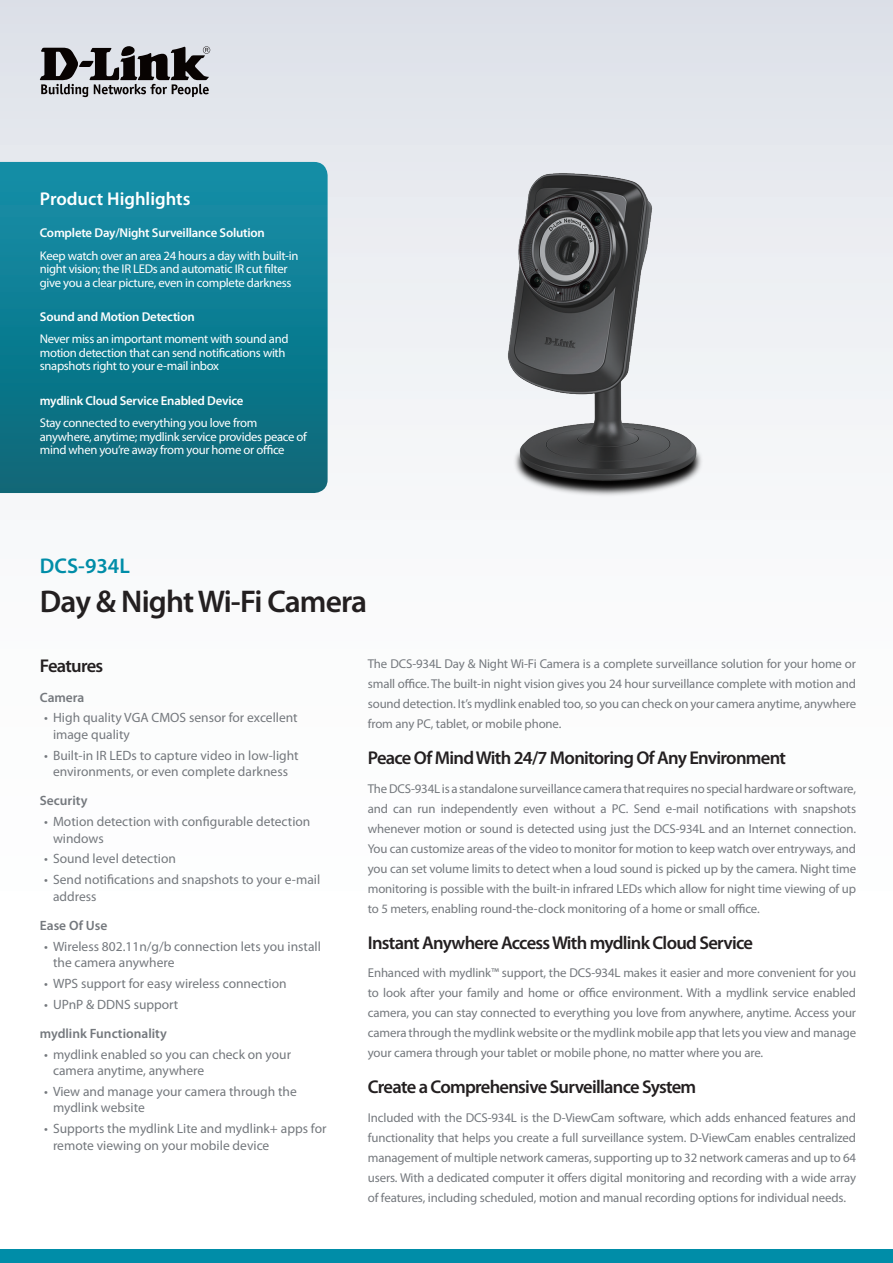
<style>
.page{position:relative;width:893px;height:1263px;background:#fff}
.page>*{position:absolute;margin:0;border:0;box-sizing:border-box;transform-origin:0 0}
.t1{font:600 31.5px "Myriad Pro";letter-spacing:-.025em;color:#231f20}
.t2{font:600 21.3px "Myriad Pro";color:#008da8}
.t3{font:600 18.6px "Myriad Pro";letter-spacing:-.04em;color:#231f20}
.t4{font:600 18.6px "Myriad Pro";color:#fff}
.t5{font:13.5px/16.5px "Myriad Pro";color:#74787d}
.t6{font:600 13.5px "Myriad Pro";color:#74787d}
.t7{font:12.9px/20px "Myriad Pro";letter-spacing:-.01em;color:#74787d;text-align:justify}
.t8{font:600 12.9px "Myriad Pro";letter-spacing:-.015em;color:#fff}
.t9{font:12.6px/13.5px "Myriad Pro";letter-spacing:-.025em;color:#fff}
</style>
<div class="page">
<div style="left:0;top:0;width:893px;height:1084px;background:linear-gradient(to bottom,#e3e6ec,#fff)"></div>
<div style="left:0;top:1249px;width:893px;height:14px;background:#008da8"></div>
<svg style="left:0;top:162px;width:328px;height:331px;background:#0f7c90"></svg>
<svg style="left:40px;top:46px;width:170px;height:51px;background:#807f83"></svg>
<img style="left:482px;top:147px;width:241px;height:361px">
<h3 class="t4" style="left:40px;top:187px;width:152px">Product Highlights</h3>
<p class="t8" style="left:40px;top:225px;width:227px">Complete Day/Night Surveillance Solution</p>
<p class="t9" style="left:40px;top:248px;width:260px">Keep watch over an area 24 hours a day with built-in night vision; the IR LEDs and automatic IR cut filter give you a clear picture, even in complete darkness</p>
<p class="t8" style="left:40px;top:308px;width:156px">Sound and Motion Detection</p>
<p class="t9" style="left:40px;top:332px;width:250px">Never miss an important moment with sound and motion detection that can send notifications with snapshots right to your e-mail inbox</p>
<p class="t8" style="left:40px;top:392px;width:205px">mydlink Cloud Service Enabled Device</p>
<p class="t9" style="left:40px;top:416px;width:269px">Stay connected to everything you love from anywhere, anytime; mydlink service provides peace of mind when you’re away from your home or office</p>
<h2 class="t2" style="left:40px;top:552px;width:92px">DCS-934L</h2>
<h1 class="t1" style="left:40px;top:582px;width:329px">Day &amp; Night Wi-Fi Camera</h1>
<h3 class="t3" style="left:40px;top:654px;width:65px">Features</h3>
<p class="t6" style="left:40px;top:688px;width:46px">Camera</p>
<p class="t5" style="left:53px;top:709px;width:246px;text-indent:-9px">• High quality VGA CMOS sensor for excellent image quality</p>
<p class="t5" style="left:44px;top:747px;width:256px;text-align:center">• Built-in IR LEDs to capture video in low-light environments, or even complete darkness</p>
<p class="t6" style="left:40px;top:792px;width:49px">Security</p>
<p class="t5" style="left:53px;top:813px;width:259px;text-indent:-9px">• Motion detection with configurable detection windows</p>
<p class="t5" style="left:44px;top:850px;width:133px">• Sound level detection</p>
<p class="t5" style="left:53px;top:871px;width:269px;text-indent:-9px">• Send notifications and snapshots to your e-mail address</p>
<p class="t6" style="left:40px;top:917px;width:69px">Ease Of Use</p>
<p class="t5" style="left:53px;top:938px;width:269px;text-indent:-9px">• Wireless 802.11n/g/b connection lets you install the camera anywhere</p>
<p class="t5" style="left:44px;top:975px;width:244px">• WPS support for easy wireless connection</p>
<p class="t5" style="left:44px;top:996px;width:136px">• UPnP &amp; DDNS support</p>
<p class="t6" style="left:40px;top:1025px;width:128px">mydlink Functionality</p>
<p class="t5" style="left:53px;top:1046px;width:240px;text-indent:-9px">• mydlink enabled so you can check on your camera anytime, anywhere</p>
<p class="t5" style="left:53px;top:1083px;width:245px;text-indent:-9px">• View and manage your camera through the mydlink website</p>
<p class="t5" style="left:53px;top:1120px;width:275px;text-indent:-9px">• Supports the mydlink Lite and mydlink+ apps for remote viewing on your mobile device</p>
<p class="t7" style="left:368px;top:654px;width:490px">The DCS-934L Day &amp; Night Wi-Fi Camera is a complete surveillance solution for your home or small office. The built-in night vision gives you 24 hour surveillance complete with motion and sound detection. It’s mydlink enabled too, so you can check on your camera anytime, anywhere from any PC, tablet, or mobile phone.</p>
<h3 class="t3" style="left:368px;top:746px;width:420px">Peace Of Mind With 24/7 Monitoring Of Any Environment</h3>
<p class="t7" style="left:368px;top:778px;width:490px">The DCS-934L is a standalone surveillance camera that requires no special hardware or software, and can run independently even without a PC. Send e-mail notifications with snapshots whenever motion or sound is detected using just the DCS-934L and an Internet connection.<br>You can customize areas of the video to monitor for motion to keep watch over entryways, and you can set volume limits to detect when a loud sound is picked up by the camera. Night time monitoring is possible with the built-in infrared LEDs which allow for night time viewing of up to 5 meters, enabling round-the-clock monitoring of a home or small office.</p>
<h3 class="t3" style="left:368px;top:930px;width:387px">Instant Anywhere Access With mydlink Cloud Service</h3>
<p class="t7" style="left:368px;top:963px;width:490px">Enhanced with mydlink™ support, the DCS-934L makes it easier and more convenient for you to look after your family and home or office environment. With a mydlink service enabled camera, you can stay connected to everything you love from anywhere, anytime. Access your camera through the mydlink website or the mydlink mobile app that lets you view and manage your camera through your tablet or mobile phone, no matter where you are.</p>
<h3 class="t3" style="left:368px;top:1075px;width:330px">Create a Comprehensive Surveillance System</h3>
<p class="t7" style="left:368px;top:1108px;width:490px">Included with the DCS-934L is the D-ViewCam software, which adds enhanced features and functionality that helps you create a full surveillance system. D-ViewCam enables centralized management of multiple network cameras, supporting up to 32 network cameras and up to 64 users. With a dedicated computer it offers digital monitoring and recording with a wide array of features, including scheduled, motion and manual recording options for individual needs.</p>
</div>
